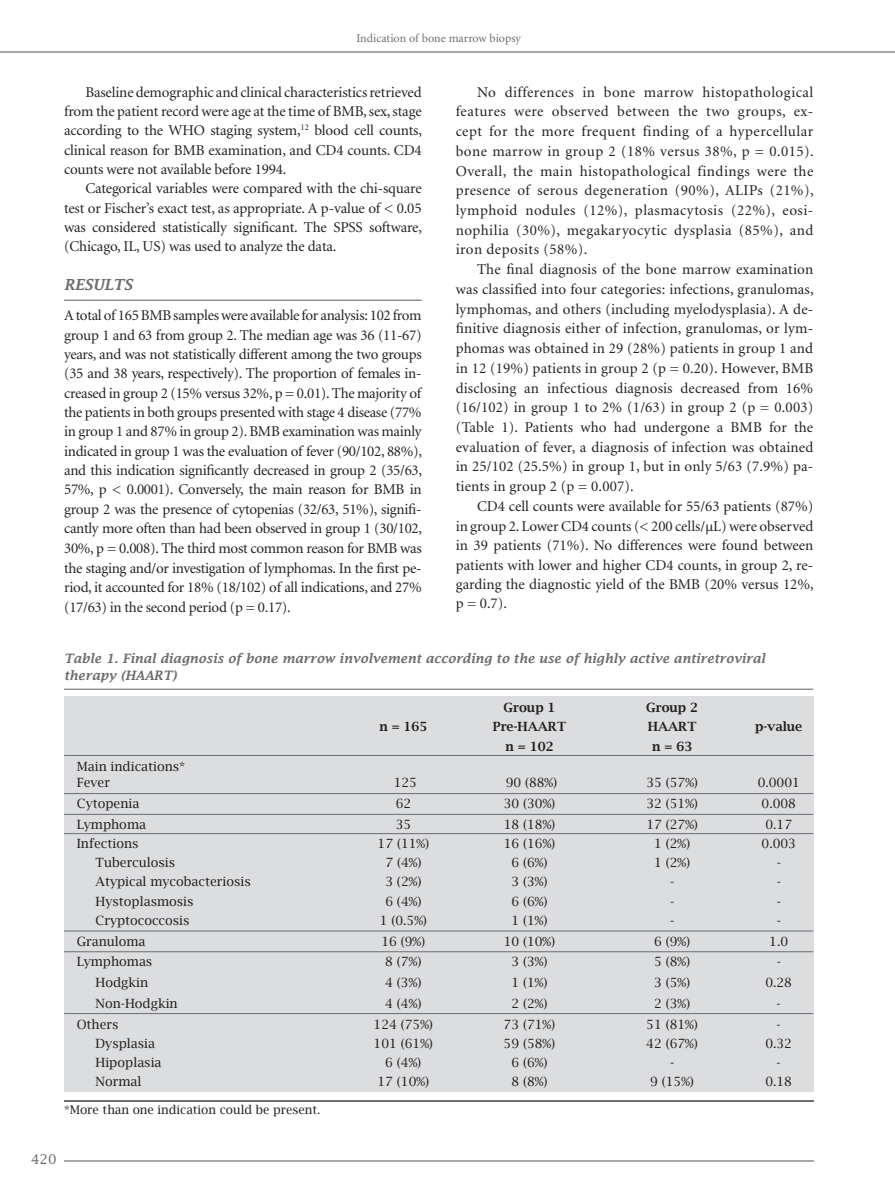
<style>
.page{position:relative;width:895px;height:1193px;background:#fff}
.page>*{position:absolute;margin:0;border:0;box-sizing:border-box;transform-origin:0 0}
.t1{font:15px/19.5px "Minion";letter-spacing:-.01em;color:#231f20;text-align:justify}
.t2{font:italic 600 15px "Lucida Fax";color:#6c6d70}
.t3{font:13.5px "Lucida Fax";color:#6c6d70}
.t4{font:12.75px/16.5px "Lucida Bright";color:#231f20}
.t5{font:italic 600 12.75px/16.5px "Lucida Fax";color:#6c6d70}
.t6{font:600 12.75px "Lucida Bright";color:#231f20}
.t7{font:12px "Lucida Bright";color:#231f20}
.t8{font:12px "Minion";color:#6c6d70}
</style>
<div class="page">
<hr style="left:64px;top:1160px;width:748px;height:2px;background:#a8a9ad">
<hr style="left:0;top:51px;width:893px;height:2px;background:#a8a9ad">
<hr style="left:64px;top:300px;width:357px;height:1px;background:#6c6d70">
<div style="left:64px;top:695px;width:748px;height:396px;background:#dcdddf"></div>
<hr style="left:64px;top:1100px;width:748px;height:2px;background:#6d6e71">
<hr style="left:64px;top:688px;width:748px;height:2px;background:#6c6d70">
<hr style="left:64px;top:755px;width:748px;height:1px;background:#6c6d70">
<hr style="left:64px;top:793px;width:748px;height:1px;background:#6c6d70">
<hr style="left:64px;top:814px;width:748px;height:1px;background:#6c6d70">
<hr style="left:64px;top:833px;width:748px;height:1px;background:#6c6d70">
<hr style="left:64px;top:930px;width:748px;height:1px;background:#6c6d70">
<hr style="left:64px;top:951px;width:748px;height:1px;background:#6c6d70">
<hr style="left:64px;top:1013px;width:748px;height:1px;background:#6c6d70">
<p class="t8" style="left:356px;top:32px;width:166px">Indication of bone marrow biopsy</p>
<p class="t1" style="left:64px;top:83px;width:359px;text-indent:21px">Baseline demographic and clinical characteristics retrieved from the patient record were age at the time of BMB, sex, stage according to the WHO staging system,<sup>12</sup> blood cell counts, clinical reason for BMB examination, and CD4 counts. CD4 counts were not available before 1994.</p>
<p class="t1" style="left:64px;top:179px;width:359px;text-indent:21px">Categorical variables were compared with the chi-square test or Fischer’s exact test, as appropriate. A p-value of &lt; 0.05 was considered statistically significant. The SPSS software, (Chicago, IL, US) was used to analyze the data.</p>
<p class="t2" style="left:64px;top:276px;width:70px">RESULTS</p>
<p class="t1" style="left:64px;top:306px;width:359px">A total of 165 BMB samples were available for analysis: 102 from group 1 and 63 from group 2. The median age was 36 (11-67) years, and was not statistically different among the two groups (35 and 38 years, respectively). The proportion of females in&shy;creased in group 2 (15% versus 32%, p = 0.01). The majority of the patients in both groups presented with stage 4 disease (77% in group 1 and 87% in group 2). BMB examination was mainly indicated in group 1 was the evaluation of fever (90/102, 88%), and this indication significantly decreased in group 2 (35/63, 57%, p &lt; 0.0001). Conversely, the main reason for BMB in group 2 was the presence of cytopenias (32/63, 51%), signifi&shy;cantly more often than had been observed in group 1 (30/102, 30%, p = 0.008). The third most common reason for BMB was the staging and/or investigation of lymphomas. In the first pe&shy;riod, it accounted for 18% (18/102) of all indications, and 27% (17/63) in the second period (p = 0.17).</p>
<p class="t1" style="left:455px;top:82px;width:359px;text-indent:21px">No differences in bone marrow histopathological features were observed between the two groups, ex&shy;cept for the more frequent finding of a hypercellular bone marrow in group 2 (18% versus 38%, p = 0.015).<br>Overall, the main histopathological findings were the presence of serous degeneration (90%), ALIPs (21%), lymphoid nodules (12%), plasmacytosis (22%), eosi&shy;nophilia (30%), megakaryocytic dysplasia (85%), and iron deposits (58%).</p>
<p class="t1" style="left:455px;top:260px;width:359px;text-indent:21px">The final diagnosis of the bone marrow examination was classified into four categories: infections, granulomas, lymphomas, and others (including myelodysplasia). A de&shy;finitive diagnosis either of infection, granulomas, or lym&shy;phomas was obtained in 29 (28%) patients in group 1 and in 12 (19%) patients in group 2 (p = 0.20). However, BMB disclosing an infectious diagnosis decreased from 16% (16/102) in group 1 to 2% (1/63) in group 2 (p = 0.003) (Table 1). Patients who had undergone a BMB for the evaluation of fever, a diagnosis of infection was obtained in 25/102 (25.5%) in group 1, but in only 5/63 (7.9%) pa&shy;tients in group 2 (p = 0.007).</p>
<p class="t1" style="left:455px;top:497px;width:359px;text-indent:21px">CD4 cell counts were available for 55/63 patients (87%) in group 2. Lower CD4 counts (&lt; 200 cells/µL) were observed in 39 patients (71%). No differences were found between patients with lower and higher CD4 counts, in group 2, re&shy;garding the diagnostic yield of the BMB (20% versus 12%, p = 0.7).</p>
<p class="t5" style="left:64px;top:650px;width:702px">Table 1. Final diagnosis of bone marrow involvement according to the use of highly active antiretroviral therapy (HAART)</p>
<p class="t6" style="left:503px;top:700px;width:53px">Group 1</p>
<p class="t6" style="left:646px;top:700px;width:53px">Group 2</p>
<p class="t6" style="left:379px;top:719px;width:50px">n = 165</p>
<p class="t6" style="left:492px;top:719px;width:75px">Pre-HAART</p>
<p class="t6" style="left:647px;top:719px;width:50px">HAART</p>
<p class="t6" style="left:754px;top:719px;width:49px">p-value</p>
<p class="t6" style="left:505px;top:739px;width:50px">n = 102</p>
<p class="t6" style="left:651px;top:739px;width:42px">n = 63</p>
<p class="t4" style="left:77px;top:757px;width:110px">Main indications*<br>Fever</p>
<p class="t4" style="left:393px;top:774px;width:25px">125</p>
<p class="t4" style="left:505px;top:774px;width:53px">90 (88%)</p>
<p class="t4" style="left:646px;top:774px;width:53px">35 (57%)</p>
<p class="t4" style="left:757px;top:774px;width:44px">0.0001</p>
<p class="t4" style="left:77px;top:795px;width:64px">Cytopenia</p>
<p class="t4" style="left:395px;top:795px;width:17px">62</p>
<p class="t4" style="left:503px;top:795px;width:53px">30 (30%)</p>
<p class="t4" style="left:646px;top:795px;width:53px">32 (51%)</p>
<p class="t4" style="left:761px;top:795px;width:36px">0.008</p>
<p class="t4" style="left:77px;top:815px;width:71px">Lymphoma</p>
<p class="t4" style="left:395px;top:815px;width:17px">35</p>
<p class="t4" style="left:503px;top:815px;width:53px">18 (18%)</p>
<p class="t4" style="left:646px;top:815px;width:53px">17 (27%)</p>
<p class="t4" style="left:765px;top:815px;width:28px">0.17</p>
<p class="t4" style="left:77px;top:835px;width:63px">Infections</p>
<p class="t4" style="left:377px;top:835px;width:53px">17 (11%)</p>
<p class="t4" style="left:503px;top:835px;width:53px">16 (16%)</p>
<p class="t4" style="left:653px;top:835px;width:38px">1 (2%)</p>
<p class="t4" style="left:761px;top:835px;width:36px">0.003</p>
<p class="t4" style="left:95px;top:854px;width:81px">Tuberculosis</p>
<p class="t4" style="left:385px;top:854px;width:38px">7 (4%)</p>
<p class="t4" style="left:511px;top:854px;width:38px">6 (6%)</p>
<p class="t4" style="left:653px;top:854px;width:38px">1 (2%)</p>
<p class="t4" style="left:776px;top:854px;width:6px">-</p>
<p class="t4" style="left:95px;top:873px;width:157px">Atypical mycobacteriosis</p>
<p class="t4" style="left:385px;top:873px;width:38px">3 (2%)</p>
<p class="t4" style="left:511px;top:873px;width:38px">3 (3%)</p>
<p class="t4" style="left:669px;top:873px;width:6px">-</p>
<p class="t4" style="left:776px;top:873px;width:6px">-</p>
<p class="t4" style="left:95px;top:892px;width:100px">Hystoplasmosis</p>
<p class="t4" style="left:385px;top:892px;width:38px">6 (4%)</p>
<p class="t4" style="left:511px;top:892px;width:38px">6 (6%)</p>
<p class="t4" style="left:669px;top:892px;width:6px">-</p>
<p class="t4" style="left:776px;top:892px;width:6px">-</p>
<p class="t4" style="left:95px;top:912px;width:95px">Cryptococcosis</p>
<p class="t4" style="left:379px;top:912px;width:49px">1 (0.5%)</p>
<p class="t4" style="left:511px;top:912px;width:38px">1 (1%)</p>
<p class="t4" style="left:669px;top:912px;width:6px">-</p>
<p class="t4" style="left:776px;top:912px;width:6px">-</p>
<p class="t4" style="left:77px;top:932px;width:70px">Granuloma</p>
<p class="t4" style="left:381px;top:932px;width:45px">16 (9%)</p>
<p class="t4" style="left:503px;top:932px;width:53px">10 (10%)</p>
<p class="t4" style="left:653px;top:932px;width:38px">6 (9%)</p>
<p class="t4" style="left:768px;top:932px;width:20px">1.0</p>
<p class="t4" style="left:77px;top:953px;width:77px">Lymphomas</p>
<p class="t4" style="left:385px;top:953px;width:38px">8 (7%)</p>
<p class="t4" style="left:511px;top:953px;width:38px">3 (3%)</p>
<p class="t4" style="left:653px;top:953px;width:38px">5 (8%)</p>
<p class="t4" style="left:776px;top:953px;width:6px">-</p>
<p class="t4" style="left:95px;top:974px;width:54px">Hodgkin</p>
<p class="t4" style="left:385px;top:974px;width:38px">4 (3%)</p>
<p class="t4" style="left:511px;top:974px;width:38px">1 (1%)</p>
<p class="t4" style="left:653px;top:974px;width:38px">3 (5%)</p>
<p class="t4" style="left:765px;top:974px;width:28px">0.28</p>
<p class="t4" style="left:95px;top:995px;width:84px">Non-Hodgkin</p>
<p class="t4" style="left:385px;top:995px;width:38px">4 (4%)</p>
<p class="t4" style="left:511px;top:995px;width:38px">2 (2%)</p>
<p class="t4" style="left:653px;top:995px;width:38px">2 (3%)</p>
<p class="t4" style="left:776px;top:995px;width:6px">-</p>
<p class="t4" style="left:77px;top:1016px;width:43px">Others</p>
<p class="t4" style="left:373px;top:1016px;width:61px">124 (75%)</p>
<p class="t4" style="left:503px;top:1016px;width:53px">73 (71%)</p>
<p class="t4" style="left:646px;top:1016px;width:53px">51 (81%)</p>
<p class="t4" style="left:776px;top:1016px;width:6px">-</p>
<p class="t4" style="left:95px;top:1035px;width:61px">Dysplasia</p>
<p class="t4" style="left:373px;top:1035px;width:61px">101 (61%)</p>
<p class="t4" style="left:503px;top:1035px;width:53px">59 (58%)</p>
<p class="t4" style="left:646px;top:1035px;width:53px">42 (67%)</p>
<p class="t4" style="left:765px;top:1035px;width:28px">0.32</p>
<p class="t4" style="left:95px;top:1054px;width:67px">Hipoplasia</p>
<p class="t4" style="left:385px;top:1054px;width:38px">6 (4%)</p>
<p class="t4" style="left:511px;top:1054px;width:38px">6 (6%)</p>
<p class="t4" style="left:669px;top:1054px;width:6px">-</p>
<p class="t4" style="left:776px;top:1054px;width:6px">-</p>
<p class="t4" style="left:95px;top:1073px;width:47px">Normal</p>
<p class="t4" style="left:377px;top:1073px;width:53px">17 (10%)</p>
<p class="t4" style="left:511px;top:1073px;width:38px">8 (8%)</p>
<p class="t4" style="left:649px;top:1073px;width:45px">9 (15%)</p>
<p class="t4" style="left:765px;top:1073px;width:28px">0.18</p>
<p class="t7" style="left:64px;top:1103px;width:258px">*More than one indication could be present.</p>
<p class="t3" style="left:31px;top:1151px;width:27px">420</p>
</div>
